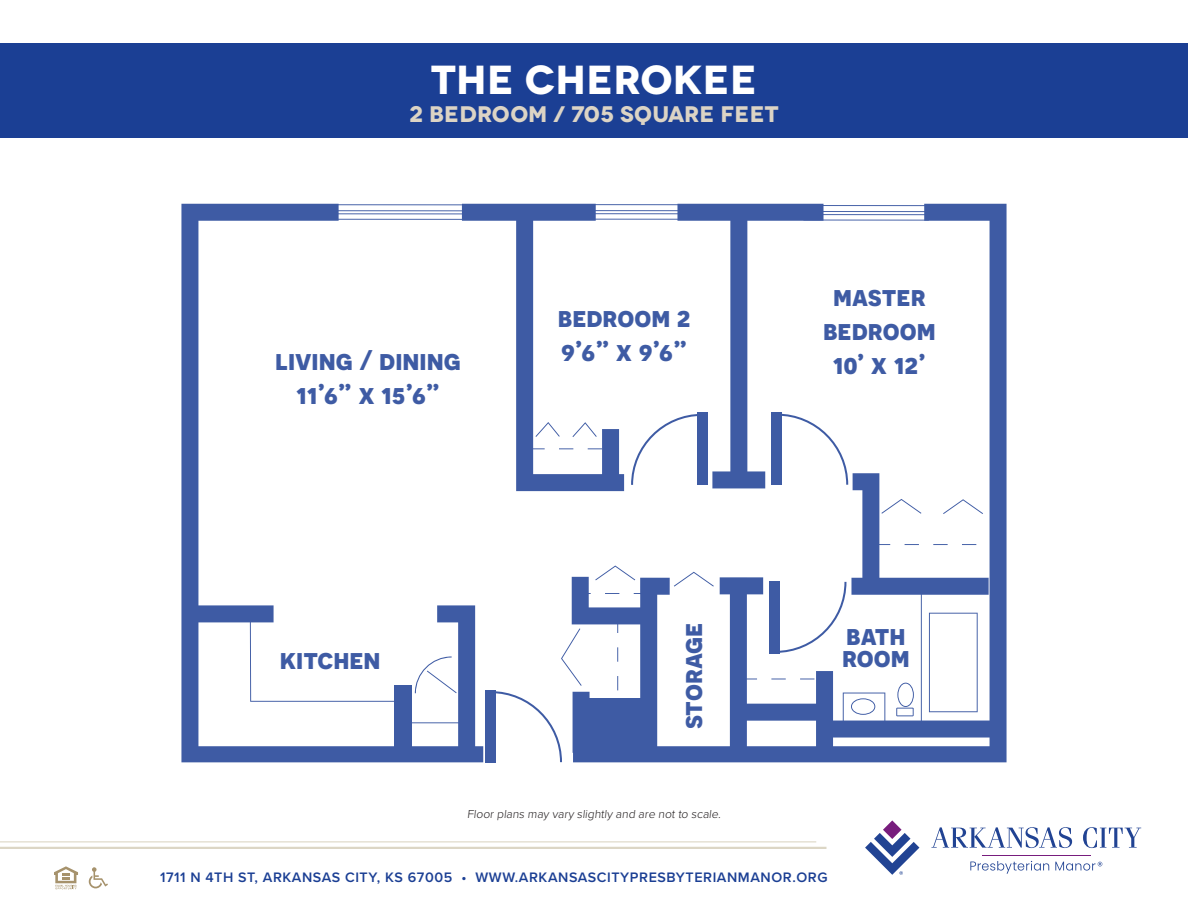
<style>
.page{position:relative;width:1188px;height:918px;background:#fff}
.page>*{position:absolute;margin:0;border:0;box-sizing:border-box;transform-origin:0 0}
.Paragraph_Style_2{font:700 40.5px "Novecentowide";letter-spacing:.01em;color:#fff}
.t1{font:700 28.5px/34.2px "Novecentosans";color:#1c3e94;text-align:center}
.Paragraph_Style_2-2{font:700 22.5px "Novecentowide";letter-spacing:.01em;color:#dcd4c5}
.t2{font:600 14.25px "Proxima Nova";letter-spacing:.04em;color:#1b3f94}
.t3{font:300 12px "Proxima Nova";color:#231f20}
</style>
<div class="page">
<div style="left:0;top:43px;width:1188px;height:95px;background:#1b3f94"></div>
<svg style="left:54px;top:866px;width:24px;height:23px"></svg>
<svg style="left:89px;top:867px;width:19px;height:21px"></svg>
<hr style="left:0;top:841px;width:816px;height:1px;background:#a7996e">
<hr style="left:0;top:847px;width:826px;height:2px;background:#a7996e">
<hr style="left:982px;top:855px;width:109px;height:1px;background:#781d7d">
<svg style="left:970px;top:861px;width:79px;height:13px"></svg>
<svg style="left:1055px;top:862px;width:47px;height:9px"></svg>
<svg style="left:865px;top:820px;width:54px;height:55px"></svg>
<svg style="left:931px;top:827px;width:141px;height:21px"></svg>
<svg style="left:1083px;top:827px;width:58px;height:21px"></svg>
<svg style="left:181px;top:204px;width:826px;height:558px;background:#4763a8"></svg>
<svg style="left:186px;top:209px;width:299px;height:545px"></svg>
<div style="left:485px;top:690px;width:10px;height:72px;background:#3e5ba4"></div>
<svg style="left:653px;top:213px;width:338px;height:547px"></svg>
<svg style="left:250px;top:204px;width:672px;height:519px"></svg>
<svg style="left:782px;top:414px;width:66px;height:15px"></svg>
<div style="left:772px;top:412px;width:10px;height:73px;background:#3e5ba4"></div>
<hr style="left:803px;top:205px;width:126px;height:1px;background:#1c3e94">
<hr style="left:805px;top:211px;width:126px;height:1px;background:#1c3e94">
<hr style="left:805px;top:214px;width:125px;height:1px;background:#1c3e94">
<hr style="left:803px;top:220px;width:126px;height:1px;background:#1c3e94">
<svg style="left:602px;top:429px;width:277px;height:322px"></svg>
<svg style="left:780px;top:582px;width:66px;height:71px"></svg>
<div style="left:770px;top:582px;width:10px;height:72px;background:#3e5ba4"></div>
<svg style="left:674px;top:572px;width:40px;height:15px"></svg>
<svg style="left:743px;top:679px;width:14px;height:1px"></svg>
<svg style="left:771px;top:679px;width:15px;height:1px"></svg>
<svg style="left:800px;top:679px;width:14px;height:1px"></svg>
<div style="left:395px;top:686px;width:17px;height:61px;background:#3e5ba4"></div>
<svg style="left:491px;top:566px;width:162px;height:196px"></svg>
<svg style="left:530px;top:448px;width:15px;height:1px"></svg>
<svg style="left:559px;top:448px;width:14px;height:1px"></svg>
<svg style="left:588px;top:448px;width:14px;height:1px"></svg>
<svg style="left:535px;top:422px;width:62px;height:15px"></svg>
<svg style="left:876px;top:544px;width:14px;height:1px"></svg>
<svg style="left:905px;top:544px;width:14px;height:1px"></svg>
<svg style="left:933px;top:544px;width:15px;height:1px"></svg>
<svg style="left:962px;top:544px;width:14px;height:1px"></svg>
<svg style="left:881px;top:499px;width:102px;height:15px"></svg>
<div style="left:586px;top:698px;width:57px;height:50px;background:#3e5ba4"></div>
<svg style="left:410px;top:656px;width:51px;height:67px"></svg>
<svg style="left:929px;top:613px;width:49px;height:99px"></svg>
<p class="Paragraph_Style_2" style="left:431px;top:54px;width:327px">THE CHEROKEE</p>
<p class="Paragraph_Style_2-2" style="left:409px;top:100px;width:371px">2 BEDROOM / 705 SQUARE FEET</p>
<p class="t1" style="left:275px;top:343px;width:187px">living / dining<br>11’6” x 15’6”</p>
<p class="t1" style="left:558px;top:299px;width:134px;text-align:left">bedroom 2<br>9’6” x 9’6”</p>
<p class="t1" style="left:823px;top:278px;width:114px">master bedroom<br>10’ x 12’</p>
<p class="t1" style="left:280px;top:641px;width:102px">kitchen</p>
<p class="t1" style="left:674px;top:729px;width:108px;rotate:-90deg">storage</p>
<p class="t3" style="left:467px;top:805px;width:257px">Floor plans may vary slightly and are not to scale.</p>
<p class="t1" style="left:842px;top:623px;width:69px;line-height:22.2px;text-align:left">bath room</p>
<p class="t2" style="left:160px;top:866px;width:669px">1711 N 4TH ST, ARKANSAS CITY, KS 67005 • WWW.ARKANSASCITYPRESBYTERIANMANOR.ORG</p>
</div>
